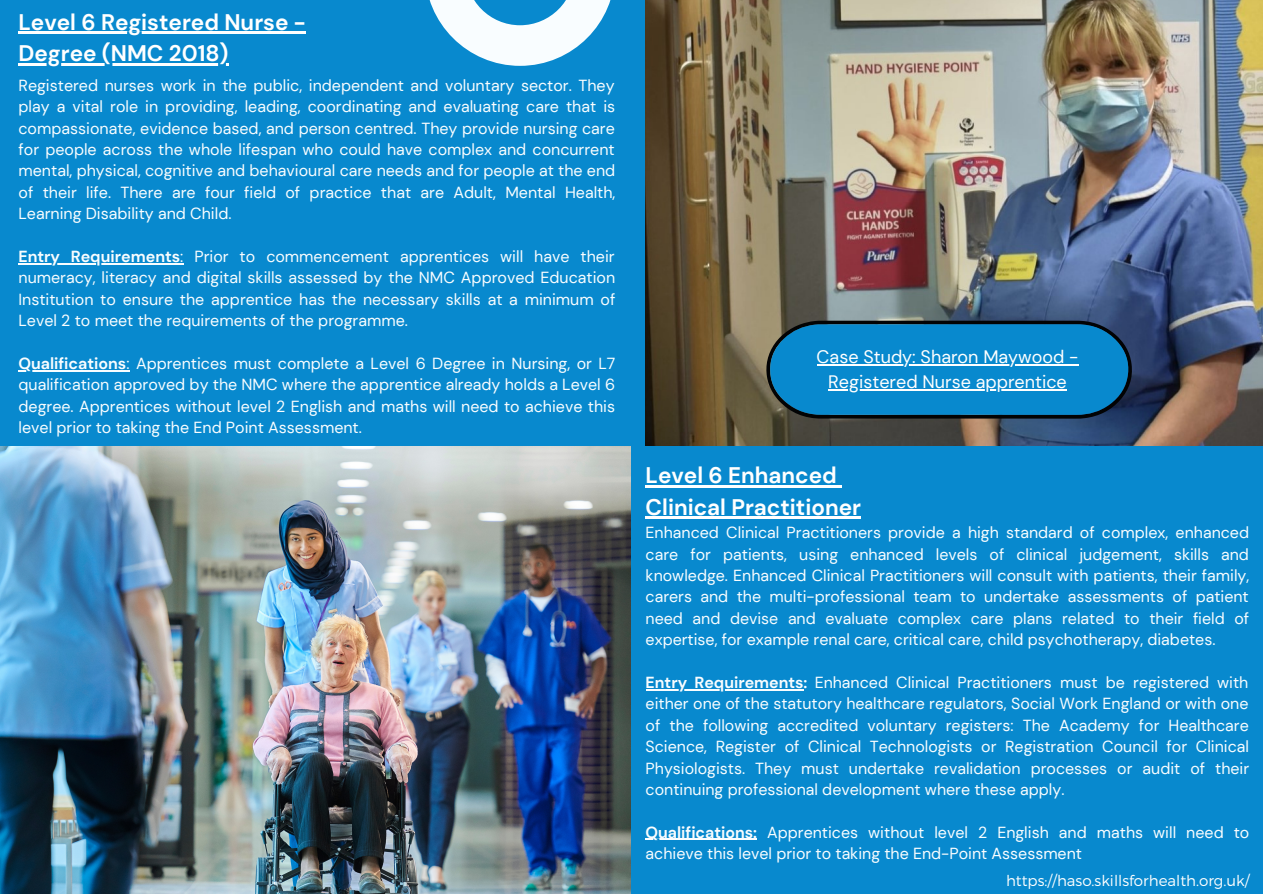
<style>
.page{position:relative;width:1263px;height:894px;background:#fff}
.page>*{position:absolute;margin:0;border:0;box-sizing:border-box;transform-origin:0 0}
.t1{font:700 22.5px/31.5px "DM Sans";color:#fff}
.t2{font:18px/24.8px "DM Sans";color:#fff;text-align:center}
.t3{font:16.05px/21.3px "DM Sans";color:#f9fdff;text-align:justify}
.t4{font:300 15px "Montserrat";color:#fff}
.s1{font-weight:700}
</style>
<div class="page">
<img style="left:645px;top:0;width:618px;height:445px">
<div style="left:0;top:0;width:645px;height:446px;background:#0889ce"></div>
<svg style="left:429px;top:0;width:182px;height:66px"></svg>
<img style="left:0;top:446px;width:631px;height:447px">
<svg style="left:761px;top:320px;width:372px;height:98px"></svg>
<div style="left:631px;top:446px;width:632px;height:447px;background:#0889ce"></div>
<hr style="left:646px;top:689px;width:158px;height:1px;background:#f9fdff">
<hr style="left:646px;top:838px;width:111px;height:1px;background:#f9fdff">
<hr style="left:19px;top:263px;width:161px;height:1px;background:#f9fdff">
<hr style="left:19px;top:370px;width:107px;height:1px;background:#f9fdff">
<hr style="left:19px;top:32px;width:287px;height:2px;background:#fff">
<hr style="left:19px;top:63px;width:210px;height:3px;background:#fff">
<hr style="left:646px;top:485px;width:191px;height:2px;background:#fff">
<hr style="left:646px;top:516px;width:215px;height:3px;background:#fff">
<hr style="left:817px;top:364px;width:261px;height:1px;background:#fff">
<hr style="left:828px;top:389px;width:239px;height:1px;background:#fff">
<h1 class="t1" style="left:19px;top:6px;width:289px">Level 6 Registered Nurse -<br>Degree (NMC 2018)</h1>
<p class="t3" style="left:19px;top:75px;width:598px">Registered nurses work in the public, independent and voluntary sector. They play a vital role in providing, leading, coordinating and evaluating care that is compassionate, evidence based, and person centred. They provide nursing care for people across the whole lifespan who could have complex and concurrent mental, physical, cognitive and behavioural care needs and for people at the end of their life. There are four field of practice that are Adult, Mental Health, Learning Disability and Child.</p>
<p class="t3" style="left:19px;top:246px;width:598px"><span class="s1">Entry Requirements</span>: Prior to commencement apprentices will have their numeracy, literacy and digital skills assessed by the NMC Approved Education Institution to ensure the apprentice has the necessary skills at a minimum of Level 2 to meet the requirements of the programme.</p>
<p class="t3" style="left:19px;top:352px;width:598px"><span class="s1">Qualifications</span>: Apprentices must complete a Level 6 Degree in Nursing, or L7 qualification approved by the NMC where the apprentice already holds a Level 6 degree. Apprentices without level 2 English and maths will need to achieve this level prior to taking the End Point Assessment.</p>
<p class="t2" style="left:817px;top:344px;width:263px">Case Study: Sharon Maywood -<br>Registered Nurse apprentice</p>
<h1 class="t1" style="left:646px;top:459px;width:217px">Level 6 Enhanced<br>Clinical Practitioner</h1>
<p class="t3" style="left:646px;top:522px;width:605px">Enhanced Clinical Practitioners provide a high standard of complex, enhanced care for patients, using enhanced levels of clinical judgement, skills and knowledge. Enhanced Clinical Practitioners will consult with patients, their family, carers and the multi-professional team to undertake assessments of patient need and devise and evaluate complex care plans related to their field of expertise, for example renal care, critical care, child psychotherapy, diabetes.</p>
<p class="t3" style="left:646px;top:671px;width:605px"><span class="s1">Entry Requirements:</span> Enhanced Clinical Practitioners must be registered with either one of the statutory healthcare regulators, Social Work England or with one of the following accredited voluntary registers: The Academy for Healthcare Science, Register of Clinical Technologists or Registration Council for Clinical Physiologists. They must undertake revalidation processes or audit of their continuing professional development where these apply.</p>
<p class="t3" style="left:646px;top:821px;width:605px"><span class="s1">Qualifications:</span> Apprentices without level 2 English and maths will need to achieve this level prior to taking the End-Point Assessment</p>
<p class="t4" style="left:1006px;top:871px;width:245px">https://haso.skillsforhealth.org.uk/</p>
</div>
